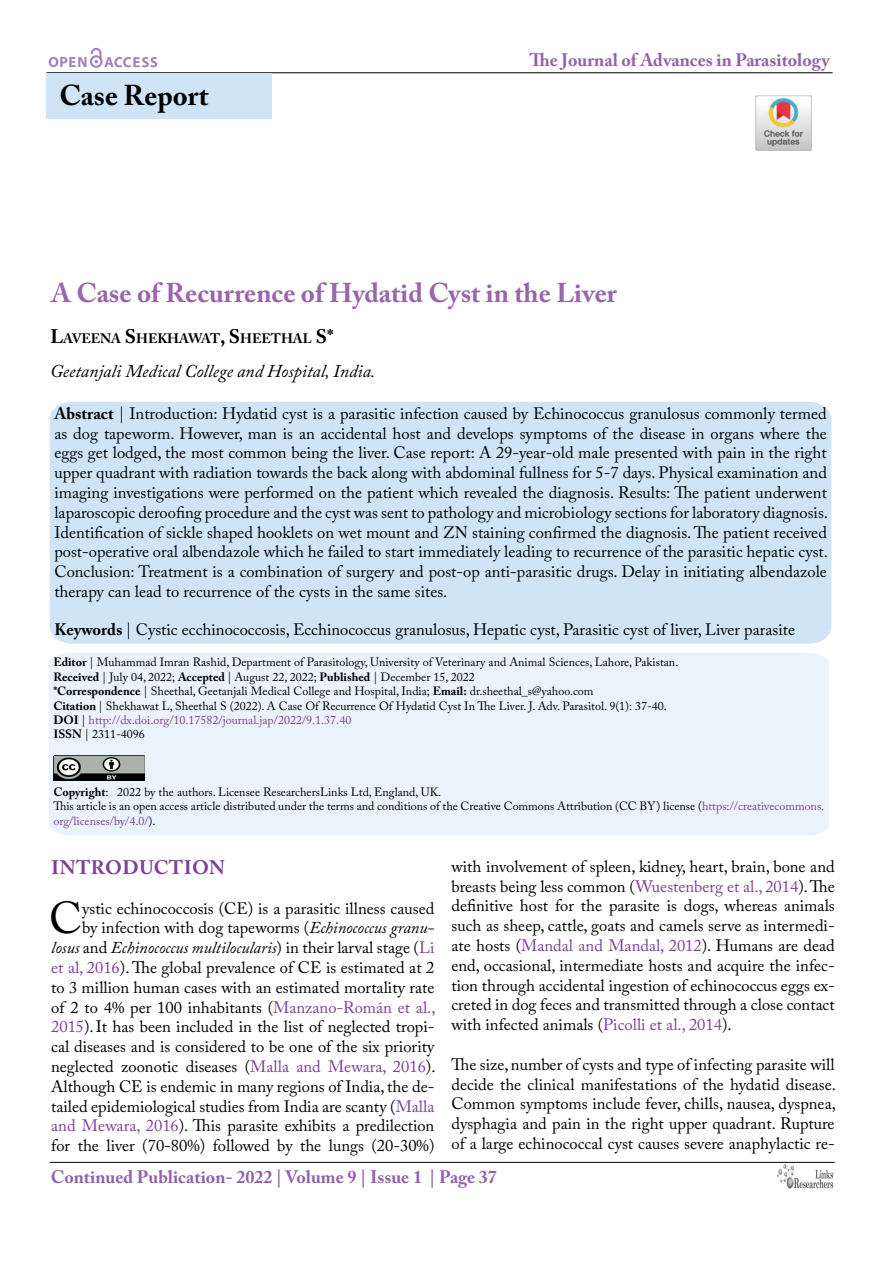
<style>
.page{position:relative;width:893px;height:1263px;background:#fff}
.page>*{position:absolute;margin:0;border:0;box-sizing:border-box;transform-origin:0 0}
.t1{font:44.4px "Adobe Caslon Pro";color:#000}
.t2{font:700 28.5px "Adobe Caslon Pro";color:#000}
.t3{font:700 27px "Adobe Caslon Pro";color:#7f3f98}
.t4{font:700 19.5px "Adobe Caslon Pro";letter-spacing:.015em;color:#7f3f98}
.t5{font:700 18px "Adobe Caslon Pro";color:#9161a9}
.t6{font:italic 18px "Adobe Caslon Pro";color:#000}
.t7{font:16.5px/19.8px "Adobe Caslon Pro";color:#000;text-align:justify}
.t8{font:700 13.65px "Adobe Caslon Pro";letter-spacing:-.01em;color:#000}
.t9{font:12px/14.4px "Adobe Caslon Pro";color:#000}
.s1{font-size:19.5px}
.s2{font-weight:700}
.s3{color:#7f3f98}
.s4{font-style:italic}
</style>
<div class="page">
<hr style="left:47px;top:72px;width:785px;height:1px;background:#000">
<hr style="left:50px;top:1162px;width:785px;height:1px;background:#000">
<svg style="left:49px;top:48px;width:108px;height:20px"></svg>
<img style="left:777px;top:1164px;width:56px;height:25px">
<div style="left:47px;top:74px;width:225px;height:45px;background:#cfe5f7"></div>
<div style="left:50px;top:402px;width:781px;height:242px;background:#cfe5f7"></div>
<div style="left:49px;top:653px;width:780px;height:183px;background:#eaf3fb"></div>
<img style="left:53px;top:755px;width:92px;height:26px">
<img style="left:756px;top:96px;width:55px;height:55px">
<h2 class="t2" style="left:60px;top:78px;width:151px">Case Report</h2>
<p class="t5" style="left:530px;top:50px;width:303px">The Journal of Advances in Parasitology</p>
<h3 class="t3" style="left:51px;top:276px;width:567px">A Case of Recurrence of Hydatid Cyst in the Liver</h3>
<p class="t8" style="left:50px;top:330px;width:285px"><span class="s1">L</span>AVEENA <span class="s1">S</span>HEKHAWAT<span class="s1">, S</span>HEETHAL <span class="s1">S*</span></p>
<p class="t6" style="left:50px;top:360px;width:327px">Geetanjali Medical College and Hospital, India.</p>
<p class="t7" style="left:54px;top:403px;width:775px"><span class="s2">Abstract</span> | Introduction: Hydatid cyst is a parasitic infection caused by Echinococcus granulosus commonly termed as dog tapeworm. However, man is an accidental host and develops symptoms of the disease in organs where the eggs get lodged, the most common being the liver. Case report: A 29-year-old male presented with pain in the right upper quadrant with radiation towards the back along with abdominal fullness for 5-7 days. Physical examination and imaging investigations were performed on the patient which revealed the diagnosis. Results: The patient underwent laparoscopic deroofing procedure and the cyst was sent to pathology and microbiology sections for laboratory diagnosis.<br>Identification of sickle shaped hooklets on wet mount and ZN staining confirmed the diagnosis. The patient received post-operative oral albendazole which he failed to start immediately leading to recurrence of the parasitic hepatic cyst.<br>Conclusion: Treatment is a combination of surgery and post-op anti-parasitic drugs. Delay in initiating albendazole therapy can lead to recurrence of the cysts in the same sites.</p>
<p class="t7" style="left:54px;top:619px;width:742px"><span class="s2">Keywords</span> | Cystic ecchinococcosis, Ecchinococcus granulosus, Hepatic cyst, Parasitic cyst of liver, Liver parasite</p>
<p class="t9" style="left:53px;top:655px;width:626px"><span class="s2">Editor</span> | Muhammad Imran Rashid, Department of Parasitology, University of Veterinary and Animal Sciences, Lahore, Pakistan.<br><span class="s2">Received</span> | July 04, 2022; <span class="s2">Accepted</span> | August 22, 2022; <span class="s2">Published</span> | December 15, 2022<br><span class="s2">*Correspondence</span> | Sheethal, Geetanjali Medical College and Hospital, India; <span class="s2">Email:</span> dr.sheethal_s@yahoo.com<br><span class="s2">Citation</span> | Shekhawat L, Sheethal S (2022). A Case Of Recurrence Of Hydatid Cyst In The Liver. J. Adv. Parasitol. 9(1): 37-40.<br><span class="s2">DOI</span> | <span class="s3">http://dx.doi.org/10.17582/journal.jap/2022/9.1.37.40<br></span><span class="s2">ISSN</span> | 2311-4096</p>
<p class="t9" style="left:53px;top:784px;width:772px"><span class="s2">Copyright</span>: 2022 by the authors. Licensee ResearchersLinks Ltd, England, UK.<br>This article is an open access article distributed under the terms and conditions of the Creative Commons Attribution (CC BY) license (<span class="s3">https://creativecommons. org/licenses/by/4.0/</span>).</p>
<p class="t4" style="left:51px;top:856px;width:175px">INTRODUCTION</p>
<h1 class="t1" style="left:49px;top:892px;width:35px">C</h1>
<p class="t7" style="left:51px;top:898px;width:386px;text-align:right">ystic echinococcosis (CE) is a parasitic illness caused<br>by infection with dog tapeworms (<span class="s4">Echinococcus granu&shy;losus</span> and <span class="s4">Echinococcus multilocularis</span>) in their larval stage (<span class="s3">Li et al, 2016</span>). The global prevalence of CE is estimated at 2 to 3 million human cases with an estimated mortality rate of 2 to 4% per 100 inhabitants (<span class="s3">Manzano-Román et al., 2015</span>).It has been included in the list of neglected tropi&shy;cal diseases and is considered to be one of the six priority neglected zoonotic diseases (<span class="s3">Malla and Mewara, 2016</span>).<br>Although CE is endemic in many regions of India, the de&shy;tailed epidemiological studies from India are scanty (<span class="s3">Malla and Mewara, 2016</span>). This parasite exhibits a predilection for the liver (70-80%) followed by the lungs (20-30%)</p>
<p class="t7" style="left:451px;top:856px;width:385px">with involvement of spleen, kidney, heart, brain, bone and breasts being less common (<span class="s3">Wuestenberg et al., 2014</span>). The definitive host for the parasite is dogs, whereas animals such as sheep, cattle, goats and camels serve as intermedi&shy;ate hosts (<span class="s3">Mandal and Mandal, 2012</span>). Humans are dead end, occasional, intermediate hosts and acquire the infec&shy;tion through accidental ingestion of echinococcus eggs ex&shy;creted in dog feces and transmitted through a close contact with infected animals (<span class="s3">Picolli et al., 2014</span>).</p>
<p class="t7" style="left:451px;top:1054px;width:386px">The size, number of cysts and type of infecting parasite will decide the clinical manifestations of the hydatid disease.<br>Common symptoms include fever, chills, nausea, dyspnea, dysphagia and pain in the right upper quadrant. Rupture of a large echinococcal cyst causes severe anaphylactic re-</p>
<p class="t5" style="left:51px;top:1166px;width:448px">Continued Publication- 2022 | Volume 9 | Issue 1 | Page 37</p>
</div>
